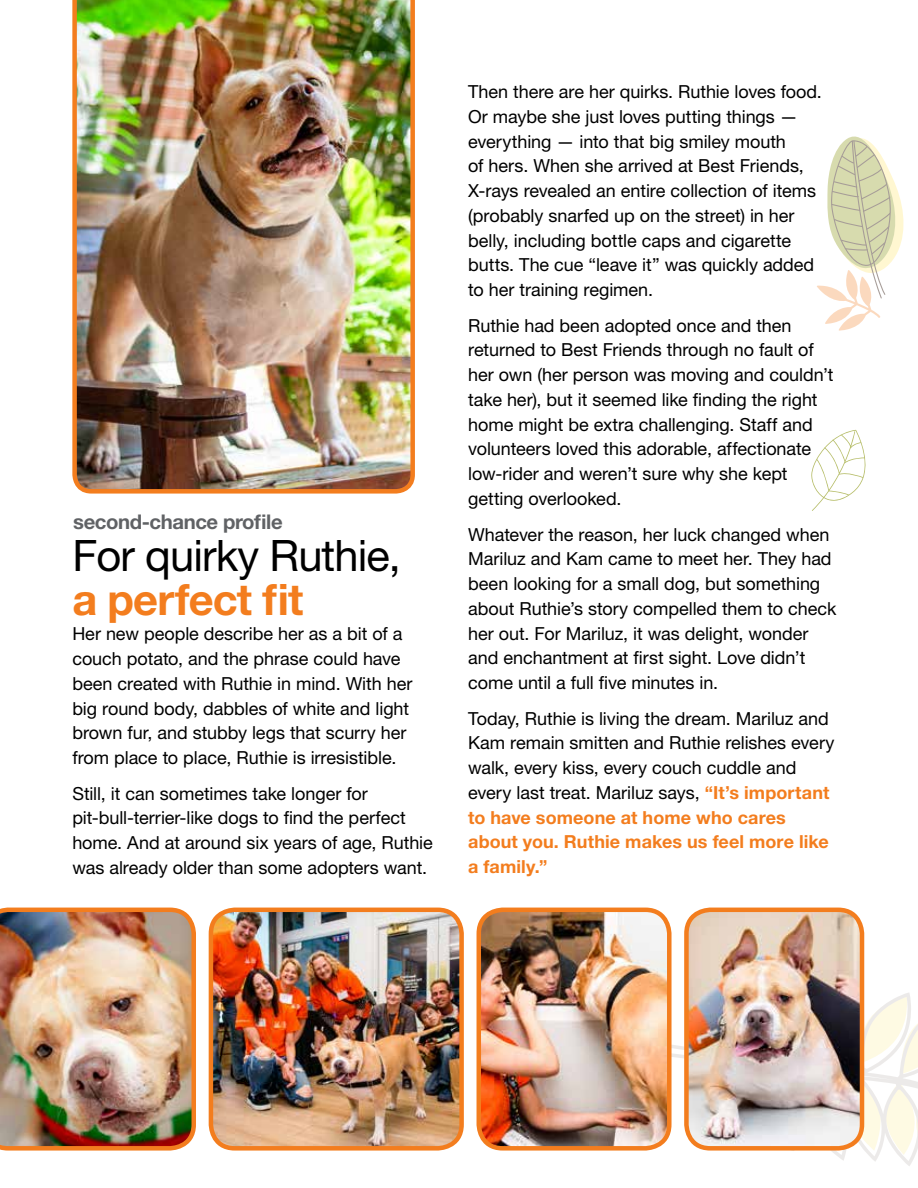
<style>
.page{position:relative;width:918px;height:1188px;background:#fff}
.page>*{position:absolute;margin:0;border:0;box-sizing:border-box;transform-origin:0 0}
.t1{font:43.35px "Helvetica Neue LT Std";letter-spacing:-.02em;color:#000}
.t2{font:700 43.35px "Helvetica Neue LT Std";letter-spacing:-.02em;color:#f37d1e}
.t3{font:700 20.25px "Helvetica Neue LT Std";letter-spacing:-.02em;color:#606265}
.t4{font:18px/24.8px "Helvetica Neue LT Std";letter-spacing:-.005em;color:#000}
.s1{font-weight:700;color:#f37d1e}
</style>
<div class="page">
<svg style="left:672px;top:986px;width:246px;height:180px"></svg>
<svg style="left:817px;top:136px;width:87px;height:195px"></svg>
<svg style="left:811px;top:430px;width:55px;height:81px"></svg>
<img style="left:0;top:908px;width:196px;height:243px">
<img style="left:211px;top:910px;width:248px;height:236px">
<div style="left:209px;top:908px;width:255px;height:243px;border:4px solid #f37d1e;border-radius:24px"></div>
<img style="left:479px;top:910px;width:188px;height:236px">
<div style="left:477px;top:908px;width:195px;height:243px;border:4px solid #f37d1e;border-radius:24px"></div>
<img style="left:686px;top:910px;width:176px;height:238px">
<div style="left:684px;top:908px;width:180px;height:243px;border:4px solid #f37d1e;border-radius:24px"></div>
<img style="left:72px;top:0;width:343px;height:494px">
<p class="t3" style="left:73px;top:509px;width:211px">second-chance profile</p>
<h1 class="t1" style="left:72px;top:530px;width:330px">For quirky Ruthie,</h1>
<h1 class="t2" style="left:72px;top:572px;width:233px">a perfect fit</h1>
<p class="t4" style="left:72px;top:621px;width:342px">Her new people describe her as a bit of a couch potato, and the phrase could have been created with Ruthie in mind. With her big round body, dabbles of white and light brown fur, and stubby legs that scurry her from place to place, Ruthie is irresistible.</p>
<p class="t4" style="left:72px;top:781px;width:362px">Still, it can sometimes take longer for pit-bull-terrier-like dogs to find the perfect home. And at around six years of age, Ruthie was already older than some adopters want.</p>
<p class="t4" style="left:468px;top:79px;width:355px">Then there are her quirks. Ruthie loves food.<br>Or maybe she just loves putting things — everything — into that big smiley mouth<br>of hers. When she arrived at Best Friends, X-rays revealed an entire collection of items (probably snarfed up on the street) in her belly, including bottle caps and cigarette butts. The cue “leave it” was quickly added to her training regimen.</p>
<p class="t4" style="left:468px;top:313px;width:367px">Ruthie had been adopted once and then returned to Best Friends through no fault of her own (her person was moving and couldn’t take her), but it seemed like finding the right home might be extra challenging. Staff and volunteers loved this adorable, affectionate low-rider and weren’t sure why she kept getting overlooked.</p>
<p class="t4" style="left:468px;top:522px;width:370px">Whatever the reason, her luck changed when Mariluz and Kam came to meet her. They had been looking for a small dog, but something about Ruthie’s story compelled them to check her out. For Mariluz, it was delight, wonder and enchantment at first sight. Love didn’t come until a full five minutes in.</p>
<p class="t4" style="left:468px;top:706px;width:368px">Today, Ruthie is living the dream. Mariluz and Kam remain smitten and Ruthie relishes every walk, every kiss, every couch cuddle and every last treat. Mariluz says, <span class="s1">“It’s important to have someone at home who cares about you. Ruthie makes us feel more like a family.”</span></p>
</div>
